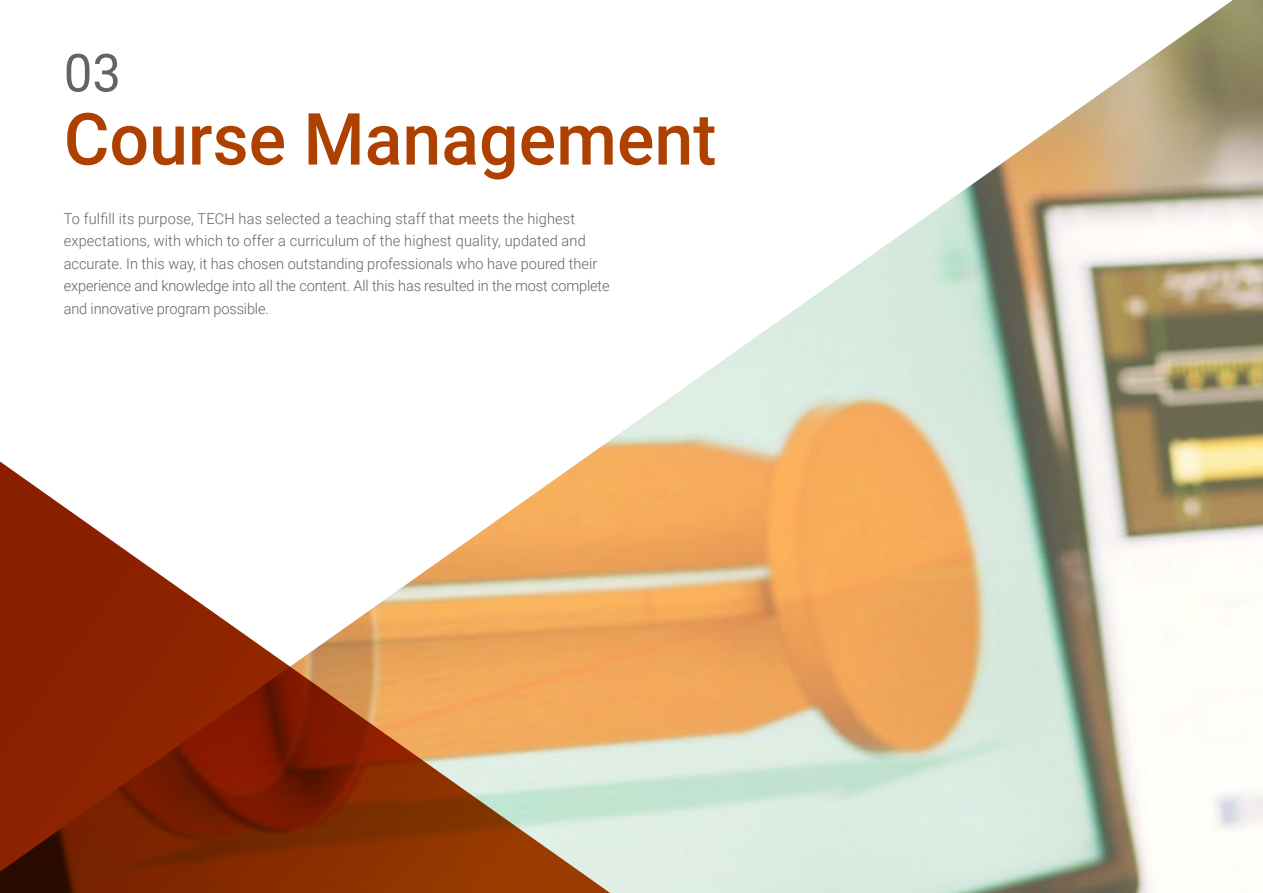
<style>
.page{position:relative;width:1263px;height:893px;background:#fff}
.page>*{position:absolute;margin:0;border:0;box-sizing:border-box;transform-origin:0 0}
.t1{font:500 72px "Roboto";color:#ae4000}
.t2{font:52.5px "Roboto";color:#61646a}
.t3{font:300 15px/22.5px "Roboto";color:#61646a}
</style>
<div class="page">
<img style="left:602px;top:0;width:661px;height:893px">
<svg style="left:0;top:446px;width:640px;height:447px"></svg>
<h2 class="t2" style="left:64px;top:36px;width:59px">03</h2>
<h1 class="t1" style="left:64px;top:89px;width:654px">Course Management</h1>
<p class="t3" style="left:64px;top:207px;width:547px">To fulfill its purpose, TECH has selected a teaching staff that meets the highest expectations, with which to offer a curriculum of the highest quality, updated and accurate. In this way, it has chosen outstanding professionals who have poured their experience and knowledge into all the content. All this has resulted in the most complete and innovative program possible.</p>
</div>
